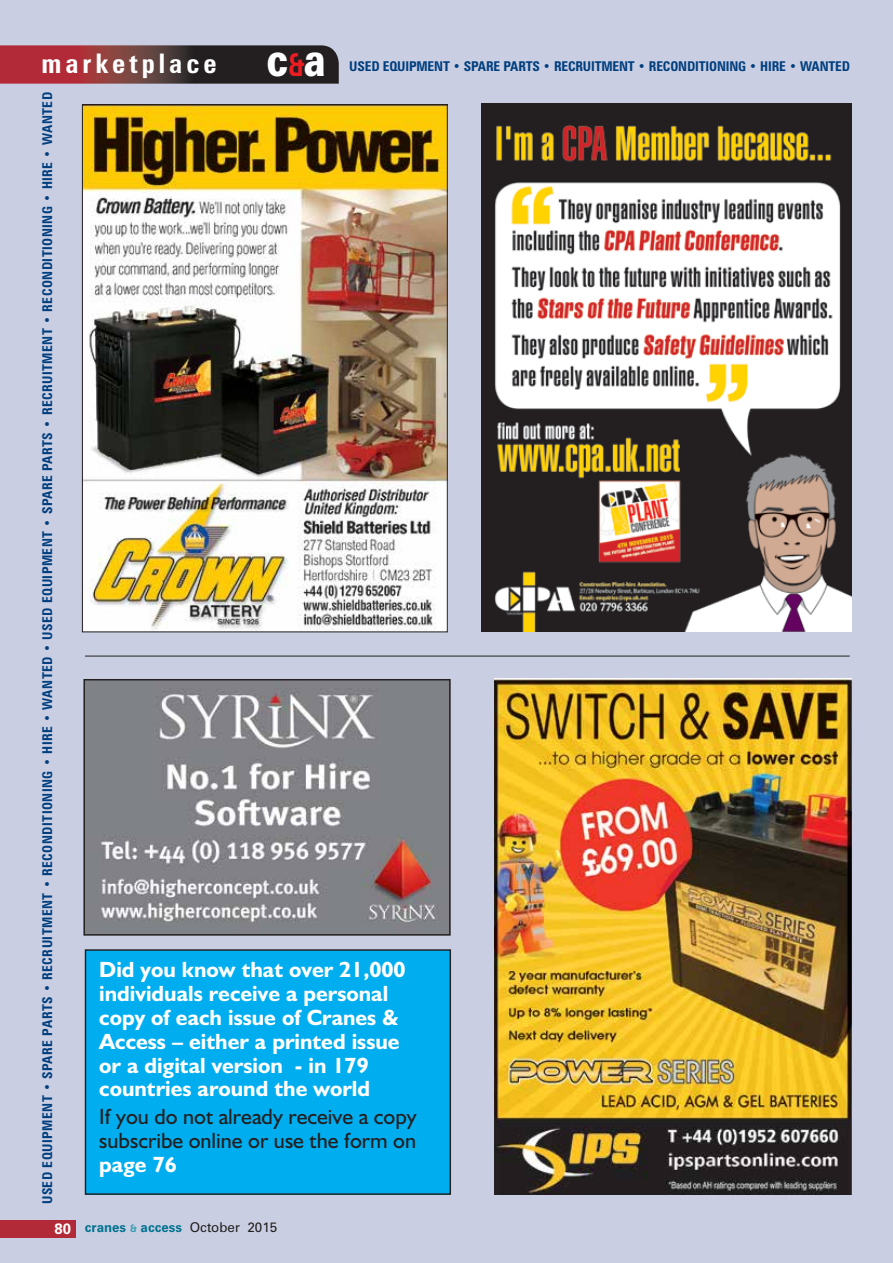
<style>
.page{position:relative;width:893px;height:1263px;background:#c9cee2}
.page>*{position:absolute;margin:0;border:0;box-sizing:border-box;transform-origin:0 0}
.t1{font:700 condensed 27px "Zurich BT";letter-spacing:.15em;color:#fff}
.t2{font:700 22.05px/23.9px "Humanist 521 BT";color:#fff}
.t3{font:22.05px/23.9px "Humanist 521 BT";color:#231f20}
.t4{font:700 condensed 13.5px "Zurich BT";letter-spacing:.035em;color:#003e7e}
.t5{font:700 condensed 13.5px "Zurich BT";letter-spacing:-.01em;color:#003e7e}
.t6{font:700 13.5px "Zurich BT";color:#00728f}
.s1{font-weight:900;font-stretch:normal;font-size:45.9px}
.s2{font-stretch:normal;font-size:31.65px;color:#ed1d24}
.s3{font-size:15px;color:#fff}
.s4{font-size:10.5px;color:#3c9db6}
.s5{font-weight:400;color:#231f20}
</style>
<div class="page">
<hr style="left:85px;top:656px;width:765px;height:1px;background:#231f20">
<svg style="left:0;top:45px;width:339px;height:39px;background:#612f33"></svg>
<div style="left:0;top:1220px;width:75px;height:17px;background:#b22a37"></div>
<img style="left:482px;top:103px;width:370px;height:529px">
<img style="left:84px;top:107px;width:362px;height:523px">
<img style="left:86px;top:682px;width:362px;height:251px">
<div style="left:83px;top:679px;width:368px;height:257px;border:2px solid #231f20"></div>
<div style="left:85px;top:950px;width:365px;height:244px;background:#00aeef"></div>
<div style="left:85px;top:949px;width:366px;height:246px;border:1px solid #231f20"></div>
<img style="left:494px;top:679px;width:358px;height:515px">
<p class="t1" style="left:41px;top:46px;width:286px">marketplace <span class="s1">c</span><span class="s2">&amp;</span><span class="s1">a</span></p>
<p class="t5" style="left:349px;top:58px;width:502px">USED EQUIPMENT • SPARE PARTS • RECRUITMENT • RECONDITIONING • HIRE • WANTED</p>
<p class="t4" style="left:39px;top:1204px;width:1114px;rotate:-90deg">USED EQUIPMENT • SPARE PARTS • RECRUITMENT • RECONDITIONING • HIRE • WANTED • USED EQUIPMENT • SPARE PARTS • RECRUITMENT • RECONDITIONING • HIRE • WANTED</p>
<p class="t2" style="left:99px;top:957px;width:308px">Did you know that over 21,000 individuals receive a personal copy of each issue of Cranes &amp;<br>Access – either a printed issue or a digital version - in 179 countries around the world</p>
<p class="t3" style="left:99px;top:1104px;width:319px">If you do not already receive a copy subscribe online or use the form on</p>
<p class="t2" style="left:99px;top:1152px;width:79px">page 76</p>
<p class="t6" style="left:54px;top:1219px;width:224px"><span class="s3">80</span> cranes <span class="s4">&amp;</span> access <span class="s5">October 2015</span></p>
</div>
